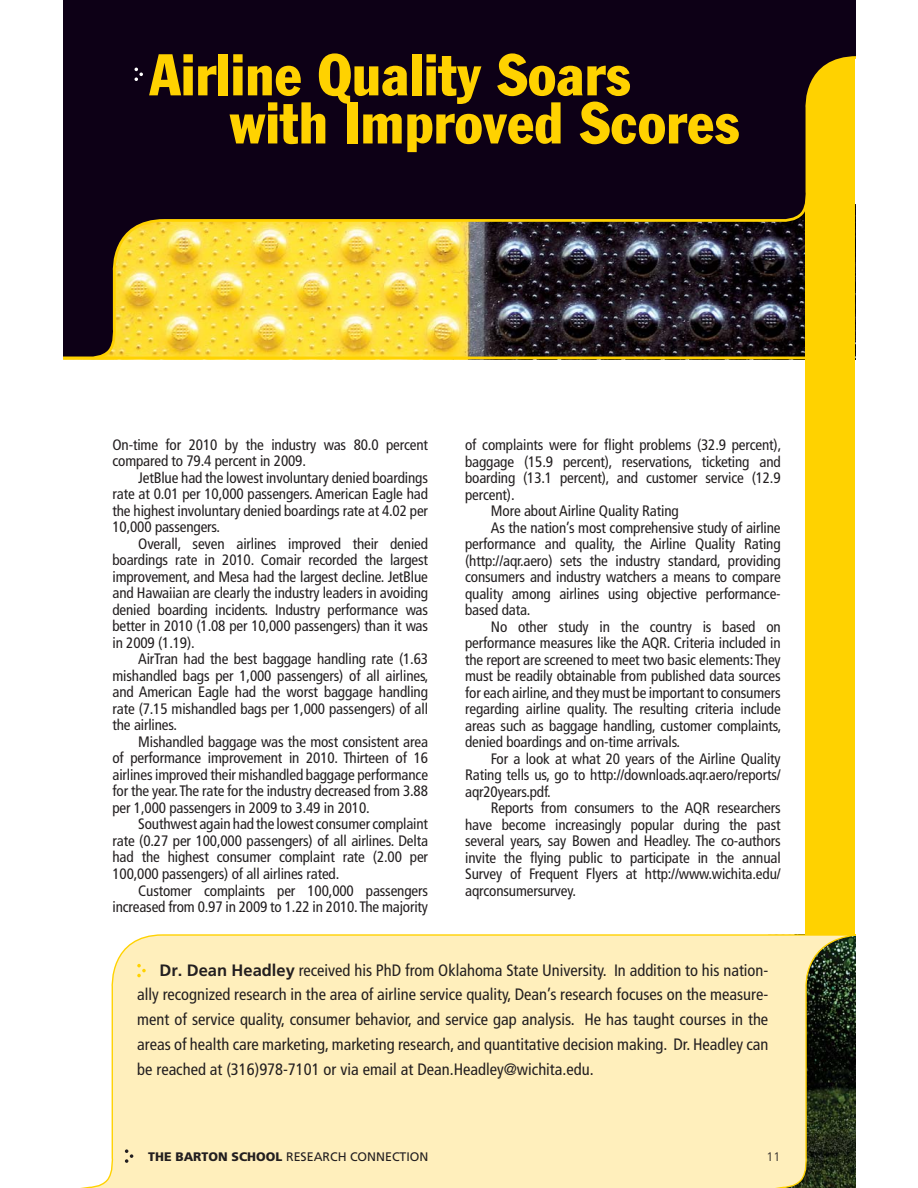
<style>
.page{position:relative;width:918px;height:1188px;background:#fff}
.page>*{position:absolute;margin:0;border:0;box-sizing:border-box;transform-origin:0 0}
.t1{font:condensed 57.75px/48.2px "Franklin Gothic";letter-spacing:.01em;color:#ffd200}
.t2{font:condensed 16.5px/24.8px "Frutiger";color:#231f20;text-align:justify}
.t3{font:condensed 15.15px/16.5px "Frutiger";letter-spacing:-.01em;color:#231f20;text-align:justify}
.t4{font:12.3px "Frutiger";color:#231f20}
.t5{font:300 12.3px "Frutiger";color:#231f20}
.s1{font-weight:700;font-stretch:normal}
.s2{font-weight:900}
</style>
<div class="page">
<div style="left:806px;top:0;width:49px;height:935px;background:#ffd200"></div>
<svg style="left:80px;top:934px;width:775px;height:254px;background:#f1e3b3"></svg>
<svg style="left:137px;top:964px;width:9px;height:13px"></svg>
<svg style="left:125px;top:1149px;width:8px;height:14px"></svg>
<svg style="left:63px;top:0;width:792px;height:362px;background:#4a3a22"></svg>
<svg style="left:135px;top:68px;width:8px;height:13px"></svg>
<h1 class="t1" style="left:230px;top:55px;width:511px;text-indent:-80px">Airline Quality Soars with Improved Scores</h1>
<p class="t3" style="left:113px;top:438px;width:317px">On-time for 2010 by the industry was 80.0 percent compared to 79.4 percent in 2009.</p>
<p class="t3" style="left:113px;top:471px;width:317px;text-indent:26px">JetBlue had the lowest involuntary denied boardings rate at 0.01 per 10,000 passengers. American Eagle had the highest involuntary denied boardings rate at 4.02 per 10,000 passengers.</p>
<p class="t3" style="left:113px;top:537px;width:317px;text-indent:26px">Overall, seven airlines improved their denied boardings rate in 2010. Comair recorded the largest improvement, and Mesa had the largest decline. JetBlue and Hawaiian are clearly the industry leaders in avoiding denied boarding incidents. Industry performance was better in 2010 (1.08 per 10,000 passengers) than it was in 2009 (1.19).</p>
<p class="t3" style="left:113px;top:652px;width:318px;text-indent:26px">AirTran had the best baggage handling rate (1.63 mishandled bags per 1,000 passengers) of all airlines, and American Eagle had the worst baggage handling rate (7.15 mishandled bags per 1,000 passengers) of all the airlines.</p>
<p class="t3" style="left:113px;top:735px;width:317px;text-indent:26px">Mishandled baggage was the most consistent area of performance improvement in 2010. Thirteen of 16 airlines improved their mishandled baggage performance for the year. The rate for the industry decreased from 3.88 per 1,000 passengers in 2009 to 3.49 in 2010.</p>
<p class="t3" style="left:113px;top:817px;width:317px;text-indent:26px">Southwest again had the lowest consumer complaint rate (0.27 per 100,000 passengers) of all airlines. Delta had the highest consumer complaint rate (2.00 per 100,000 passengers) of all airlines rated.</p>
<p class="t3" style="left:113px;top:883px;width:317px;text-align:right">Customer complaints per 100,000 passengers increased from 0.97 in 2009 to 1.22 in 2010. The majority</p>
<p class="t3" style="left:465px;top:438px;width:318px">of complaints were for flight problems (32.9 percent),</p>
<p class="t3" style="left:465px;top:454px;width:317px">baggage (15.9 percent), reservations, ticketing and</p>
<p class="t3" style="left:465px;top:471px;width:317px">boarding (13.1 percent), and customer service (12.9</p>
<p class="t3" style="left:465px;top:487px;width:51px">percent).</p>
<p class="t3" style="left:491px;top:504px;width:189px">More about Airline Quality Rating</p>
<p class="t3" style="left:491px;top:520px;width:291px">As the nation’s most comprehensive study of airline</p>
<p class="t3" style="left:465px;top:537px;width:317px">performance and quality, the Airline Quality Rating</p>
<p class="t3" style="left:465px;top:553px;width:317px">(http://aqr.aero) sets the industry standard, providing</p>
<p class="t3" style="left:465px;top:570px;width:317px">consumers and industry watchers a means to compare</p>
<p class="t3" style="left:465px;top:586px;width:317px">quality among airlines using objective performance-</p>
<p class="t3" style="left:465px;top:603px;width:67px">based data.</p>
<p class="t3" style="left:491px;top:619px;width:291px">No other study in the country is based on</p>
<p class="t3" style="left:465px;top:636px;width:317px">performance measures like the AQR. Criteria included in</p>
<p class="t3" style="left:465px;top:652px;width:317px">the report are screened to meet two basic elements: They</p>
<p class="t3" style="left:465px;top:669px;width:317px">must be readily obtainable from published data sources</p>
<p class="t3" style="left:465px;top:685px;width:317px">for each airline, and they must be important to consumers</p>
<p class="t3" style="left:465px;top:702px;width:317px">regarding airline quality. The resulting criteria include</p>
<p class="t3" style="left:465px;top:718px;width:318px">areas such as baggage handling, customer complaints,</p>
<p class="t3" style="left:465px;top:735px;width:217px">denied boardings and on-time arrivals.</p>
<p class="t3" style="left:491px;top:751px;width:291px">For a look at what 20 years of the Airline Quality</p>
<p class="t3" style="left:465px;top:768px;width:317px">Rating tells us, go to http://downloads.aqr.aero/reports/</p>
<p class="t3" style="left:465px;top:784px;width:87px">aqr20years.pdf.</p>
<p class="t3" style="left:491px;top:801px;width:291px">Reports from consumers to the AQR researchers</p>
<p class="t3" style="left:465px;top:817px;width:317px">have become increasingly popular during the past</p>
<p class="t3" style="left:465px;top:834px;width:317px">several years, say Bowen and Headley. The co-authors</p>
<p class="t3" style="left:465px;top:850px;width:317px">invite the flying public to participate in the annual</p>
<p class="t3" style="left:465px;top:867px;width:317px">Survey of Frequent Flyers at http://www.wichita.edu/</p>
<p class="t3" style="left:465px;top:883px;width:112px">aqrconsumersurvey.</p>
<p class="t2" style="left:137px;top:959px;width:633px;text-indent:22px"><span class="s1">Dr. Dean Headley</span> received his PhD from Oklahoma State University. In addition to his nation&shy;ally recognized research in the area of airline service quality, Dean’s research focuses on the measure&shy;ment of service quality, consumer behavior, and service gap analysis. He has taught courses in the areas of health care marketing, marketing research, and quantitative decision making. Dr. Headley can be reached at (316)978-7101 or via email at Dean.Headley@wichita.edu.</p>
<p class="t4" style="left:148px;top:1151px;width:282px"><span class="s2">THE BARTON SCHOOL</span> RESEARCH CONNECTION</p>
<p class="t5" style="left:767px;top:1151px;width:15px">11</p>
</div>
